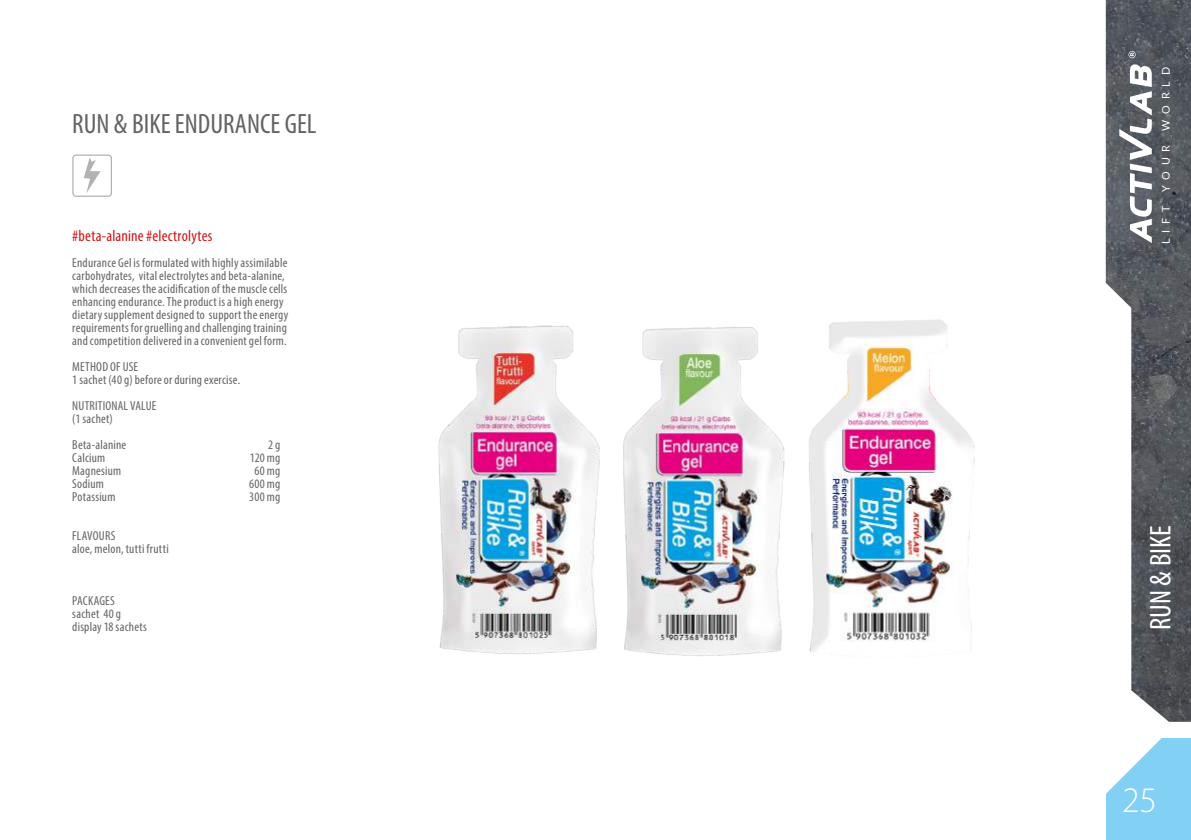
<style>
.page{position:relative;width:1191px;height:840px;background:#fff}
.page>*{position:absolute;margin:0;border:0;box-sizing:border-box;transform-origin:0 0}
.t1{font:300 36px "Myriad Pro";color:#fff}
.t2{font:condensed 30px "Myriad Pro";letter-spacing:-.01em;color:#fff}
.t3{font:condensed 28px "Myriad Pro";color:#646363}
.t4{font:condensed 16px "Myriad Pro";letter-spacing:.015em;color:#cd171a}
.t5{font:condensed 13px/13px "Myriad Pro";letter-spacing:.02em;color:#646363}
.t6{font:10.8px "Lato";letter-spacing:.54em;color:#fff}
</style>
<div class="page">
<img style="left:1105px;top:0;width:86px;height:653px">
<svg style="left:1119px;top:64px;width:32px;height:179px"></svg>
<svg style="left:1128px;top:51px;width:7px;height:7px"></svg>
<svg style="left:1106px;top:653px;width:85px;height:186px"></svg>
<img style="left:438px;top:325px;width:115px;height:329px">
<img style="left:553px;top:325px;width:183px;height:331px">
<img style="left:736px;top:319px;width:239px;height:336px">
<svg style="left:72px;top:154px;width:40px;height:43px"></svg>
<h3 class="t3" style="left:72px;top:107px;width:246px">RUN &amp; BIKE ENDURANCE GEL</h3>
<p class="t4" style="left:72px;top:226px;width:142px">#beta-alanine #electrolytes</p>
<p class="t5" style="left:72px;top:256px;width:217px">Endurance Gel is formulated with highly assimilable carbohydrates, vital electrolytes and beta-alanine, which decreases the acidification of the muscle cells enhancing endurance. The product is a high energy dietary supplement designed to support the energy requirements for gruelling and challenging training and competition delivered in a convenient gel form.</p>
<p class="t5" style="left:72px;top:360px;width:169px">METHOD OF USE<br>1 sachet (40 g) before or during exercise.</p>
<p class="t5" style="left:72px;top:399px;width:86px">NUTRITIONAL VALUE (1 sachet)</p>
<p class="t5" style="left:72px;top:438px;width:55px">Beta-alanine</p>
<p class="t5" style="left:268px;top:438px;width:14px">2 g</p>
<p class="t5" style="left:72px;top:451px;width:35px">Calcium</p>
<p class="t5" style="left:250px;top:451px;width:32px">120 mg</p>
<p class="t5" style="left:72px;top:464px;width:50px">Magnesium</p>
<p class="t5" style="left:254px;top:464px;width:27px">60 mg</p>
<p class="t5" style="left:72px;top:477px;width:33px">Sodium</p>
<p class="t5" style="left:249px;top:477px;width:33px">600 mg</p>
<p class="t5" style="left:72px;top:490px;width:45px">Potassium</p>
<p class="t5" style="left:249px;top:490px;width:33px">300 mg</p>
<p class="t5" style="left:72px;top:529px;width:98px">FLAVOURS<br>aloe, melon, tutti frutti</p>
<p class="t5" style="left:72px;top:594px;width:76px">PACKAGES<br>sachet 40 g display 18 sachets</p>
<p class="t6" style="left:1158px;top:130px;width:65px;rotate:-90deg">WORLD</p>
<p class="t6" style="left:1158px;top:192px;width:49px;rotate:-90deg">YOUR</p>
<p class="t6" style="left:1158px;top:244px;width:40px;rotate:-90deg">LIFT</p>
<h2 class="t2" style="left:1142px;top:629px;width:106px;rotate:-90deg">RUN &amp; BIKE</h2>
<h1 class="t1" style="left:1122px;top:778px;width:37px">25</h1>
</div>
